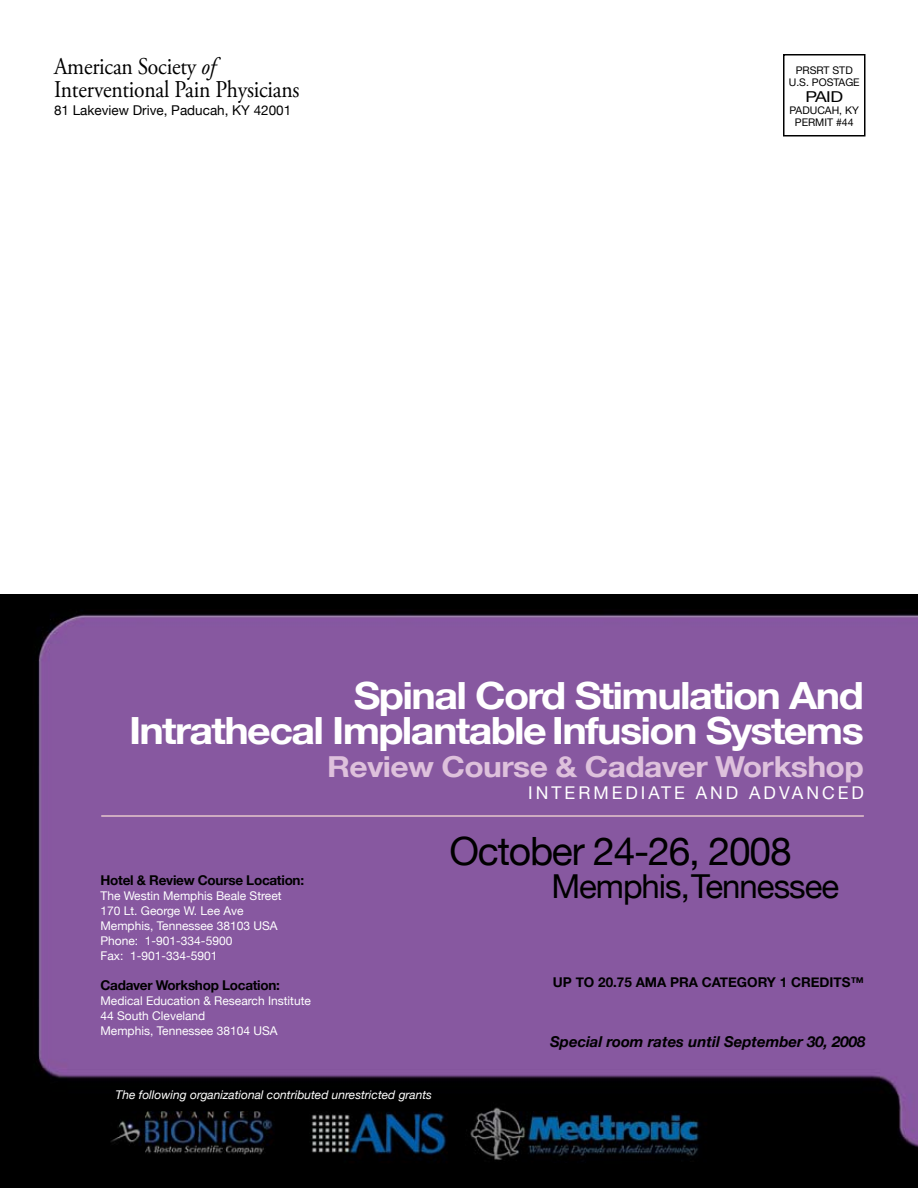
<style>
.page{position:relative;width:918px;height:1188px;background:#fff}
.page>*{position:absolute;margin:0;border:0;box-sizing:border-box;transform-origin:0 0}
.t1{font:39px "Helvetica Neue";letter-spacing:-.03em;color:#000}
.t2{font:700 37.5px/34.5px "Helvetica Neue";letter-spacing:-.04em;color:#fff;text-align:right;scale:1.1 1}
.t3{font:33px "Helvetica Neue";letter-spacing:-.03em;color:#000}
.t4{font:700 28.95px "Helvetica Neue";letter-spacing:-.02em;color:#dec1dc;scale:1.1 1}
.t5{font:24px/22.5px "Adobe Garamond Pro";letter-spacing:-.01em;color:#000;scale:.9 1}
.t6{font:17.55px "Helvetica Neue";letter-spacing:.17em;color:#fff}
.t7{font:italic 700 15px "Helvetica Neue";color:#000}
.t8{font:15px "Helvetica Neue";color:#000;scale:1.2 1}
.t9{font:700 13.5px "Helvetica Neue";letter-spacing:-.01em;color:#000}
.t10{font:13.5px "Helvetica Neue";color:#000}
.t11{font:12px/15px "Helvetica Neue";color:#fff}
.t12{font:italic 12px "Helvetica Neue";color:#fff}
.t13{font:10.5px/12px "Helvetica Neue";color:#000}
.s1{font-style:italic}
</style>
<div class="page">
<img style="left:0;top:594px;width:918px;height:594px">
<div style="left:783px;top:54px;width:83px;height:82px;border:2px solid #000"></div>
<hr style="left:101px;top:815px;width:763px;height:2px;background:#f8dcd5">
<h3 class="t5" style="left:54px;top:56px;width:274px">American Society <span class="s1">of<br></span>Interventional Pain Physicians</h3>
<p class="t10" style="left:54px;top:102px;width:239px">81 Lakeview Drive, Paducah, KY 42001</p>
<p class="t13" style="left:789px;top:64px;width:64px;text-indent:7px">PRSRT STD<br>U.S. Postage</p>
<p class="t8" style="left:805px;top:88px;width:33px">Pai d</p>
<p class="t13" style="left:790px;top:105px;width:29px">Paducah</p>
<p class="t13" style="left:839px;top:105px;width:21px">, KY</p>
<p class="t13" style="left:795px;top:117px;width:14px">Permit</p>
<p class="t13" style="left:836px;top:117px;width:19px">#44</p>
<h2 class="t2" style="left:129px;top:678px;width:670px">Spinal Cord Stimulation And<br>Intrathecal Implantable Infusion Systems</h2>
<h3 class="t4" style="left:327px;top:748px;width:489px">Review Course &amp; Cadaver Workshop</h3>
<h3 class="t6" style="left:528px;top:783px;width:39px">Interme</h3>
<h3 class="t6" style="left:625px;top:783px;width:27px">diate</h3>
<h3 class="t6" style="left:696px;top:783px;width:169px">a nd Adva nce d</h3>
<h1 class="t1" style="left:449px;top:828px;width:344px">October 24-26, 2008</h1>
<h3 class="t3" style="left:551px;top:867px;width:289px">Memphis,Tennessee</h3>
<p class="t9" style="left:100px;top:872px;width:205px">Hotel &amp; Review Course Location:</p>
<p class="t11" style="left:100px;top:889px;width:183px">The Westin Memphis Beale Street<br>170 Lt. George W. Lee Ave<br>Memphis, Tennessee 38103 USA<br>Phone: 1-901-334-5900<br>Fax: 1-901-334-5901</p>
<p class="t9" style="left:100px;top:977px;width:181px">Cadaver Workshop Location:</p>
<p class="t11" style="left:100px;top:994px;width:212px">Medical Education &amp; Research Institute<br>44 South Cleveland<br>Memphis, Tennessee 38104 USA</p>
<p class="t9" style="left:553px;top:973px;width:313px">Up to 20.75 AMA PRA Category 1 Credits™</p>
<p class="t7" style="left:550px;top:1032px;width:317px">Special room rates until September 30, 2008</p>
<p class="t12" style="left:116px;top:1087px;width:318px">The following organizational contributed unrestricted grants</p>
</div>
